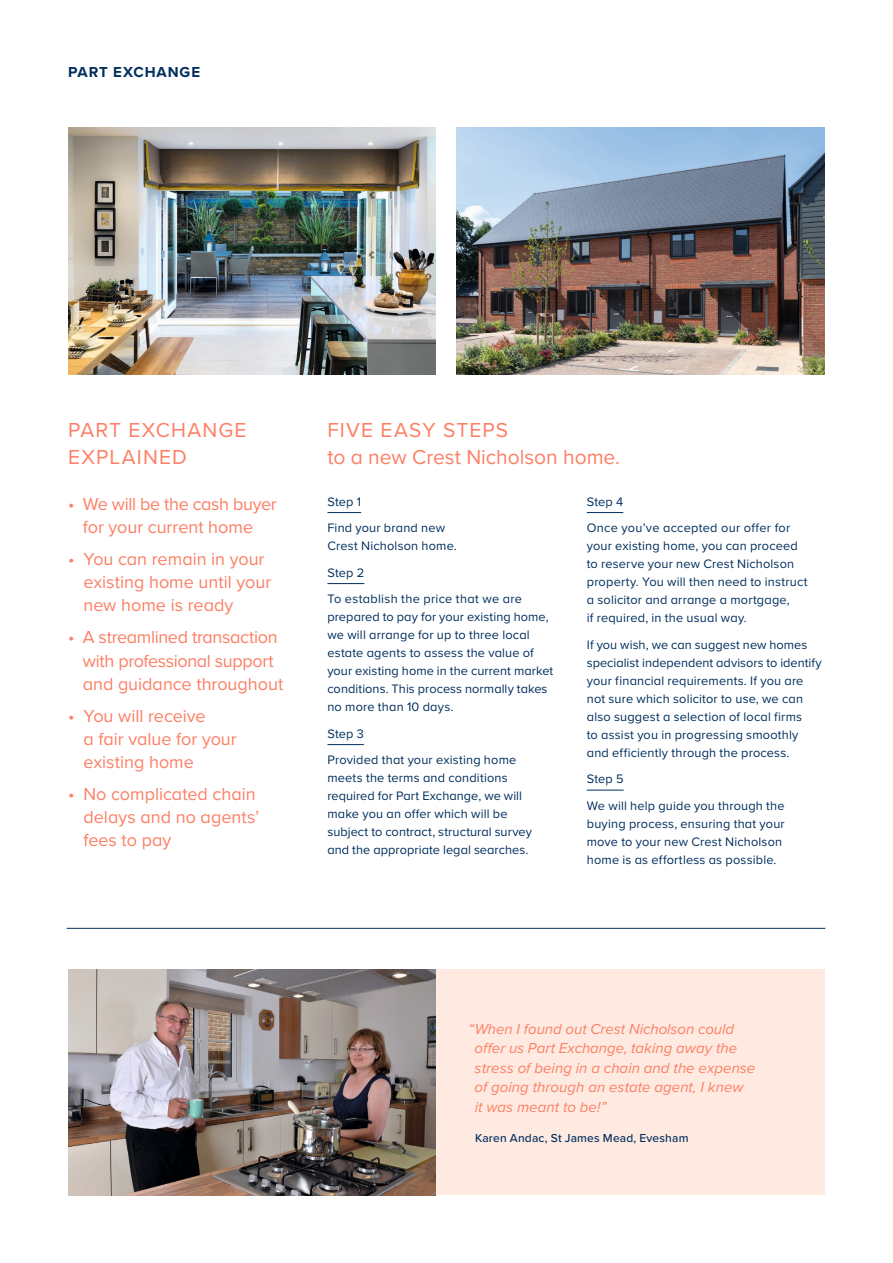
<style>
.page{position:relative;width:893px;height:1263px;background:#fff}
.page>*{position:absolute;margin:0;border:0;box-sizing:border-box;transform-origin:0 0}
.t1{font:21px/27px "Proxima Nova";color:#fd7f65}
.t2{font:21px/27px "Proxima Nova";letter-spacing:.045em;color:#fd7f65}
.t3{font:18px/23.2px "Proxima Nova";color:#fd7f65}
.t4{font:18px/23.2px "Proxima Nova";letter-spacing:-.02em;color:#fd7f65}
.t5{font:italic 15px/19.5px "Proxima Nova";color:#fd7f65}
.t6{font:700 15px "Proxima Nova";letter-spacing:.06em;color:#002e5d}
.t7{font:12.75px/18px "Proxima Nova";letter-spacing:.015em;color:#002e5d}
.t8{font:500 12px "Proxima Nova";letter-spacing:.015em;color:#002e5d}
</style>
<div class="page">
<img style="left:68px;top:128px;width:368px;height:247px">
<img style="left:457px;top:128px;width:368px;height:247px">
<div style="left:436px;top:969px;width:389px;height:226px;background:#ffeae1"></div>
<img style="left:68px;top:969px;width:368px;height:226px">
<hr style="left:67px;top:928px;width:758px;height:1px;background:#002e5d">
<hr style="left:587px;top:512px;width:36px;height:1px;background:#002e5d">
<hr style="left:587px;top:790px;width:37px;height:1px;background:#002e5d">
<hr style="left:327px;top:512px;width:34px;height:1px;background:#002e5d">
<hr style="left:327px;top:583px;width:37px;height:1px;background:#002e5d">
<hr style="left:327px;top:744px;width:37px;height:1px;background:#002e5d">
<p class="t6" style="left:68px;top:60px;width:134px">PART EXCHANGE</p>
<h1 class="t2" style="left:68px;top:415px;width:180px">PART EXCHANGE<br>EXPLAINED</h1>
<h2 class="t3" style="left:68px;top:491px;width:210px;text-align:center">• We will be the cash buyer for your current home</h2>
<h2 class="t3" style="left:83px;top:546px;width:189px;text-indent:-15px">• You can remain in your existing home until your new home is ready</h2>
<h2 class="t4" style="left:83px;top:625px;width:202px;text-indent:-15px">• A streamlined transaction with professional support and guidance throughout</h2>
<h2 class="t3" style="left:83px;top:703px;width:155px;text-indent:-15px">• You will receive<br>a fair value for your existing home</h2>
<h2 class="t3" style="left:83px;top:781px;width:177px;text-indent:-15px">• No complicated chain delays and no agents’ fees to pay</h2>
<h1 class="t1" style="left:327px;top:415px;width:294px">FIVE EASY STEPS<br>to a new Crest Nicholson home.</h1>
<p class="t7" style="left:587px;top:488px;width:205px;line-height:26.5px">Step 4<br>Once you’ve accepted our offer for</p>
<p class="t7" style="left:587px;top:536px;width:222px">your existing home, you can proceed to reserve your new Crest Nicholson property. You will then need to instruct a solicitor and arrange a mortgage,<br>if required, in the usual way.</p>
<p class="t7" style="left:587px;top:635px;width:236px">If you wish, we can suggest new homes specialist independent advisors to identify your financial requirements. If you are not sure which solicitor to use, we can also suggest a selection of local firms<br>to assist you in progressing smoothly and efficiently through the process.</p>
<p class="t7" style="left:587px;top:765px;width:199px;line-height:26.5px">Step 5<br>We will help guide you through the</p>
<p class="t7" style="left:587px;top:814px;width:199px">buying process, ensuring that your move to your new Crest Nicholson home is as effortless as possible.</p>
<p class="t7" style="left:327px;top:488px;width:119px;line-height:26.5px">Step 1<br>Find your brand new</p>
<p class="t7" style="left:327px;top:532px;width:196px;line-height:26.5px">Crest Nicholson home.<br>Step 2<br>To establish the price that we are</p>
<p class="t7" style="left:327px;top:607px;width:227px">prepared to pay for your existing home, we will arrange for up to three local estate agents to assess the value of your existing home in the current market conditions. This process normally takes no more than 10 days.</p>
<p class="t7" style="left:327px;top:720px;width:190px;line-height:26.5px">Step 3<br>Provided that your existing home</p>
<p class="t7" style="left:327px;top:769px;width:206px">meets the terms and conditions required for Part Exchange, we will make you an offer which will be subject to contract, structural survey and the appropriate legal searches.</p>
<p class="t5" style="left:474px;top:1018px;width:282px;text-indent:-6px">“When I found out Crest Nicholson could offer us Part Exchange, taking away the stress of being in a chain and the expense of going through an estate agent, I knew<br>it was meant to be!”</p>
<p class="t8" style="left:475px;top:1129px;width:215px">Karen Andac, St James Mead, Evesham</p>
</div>
